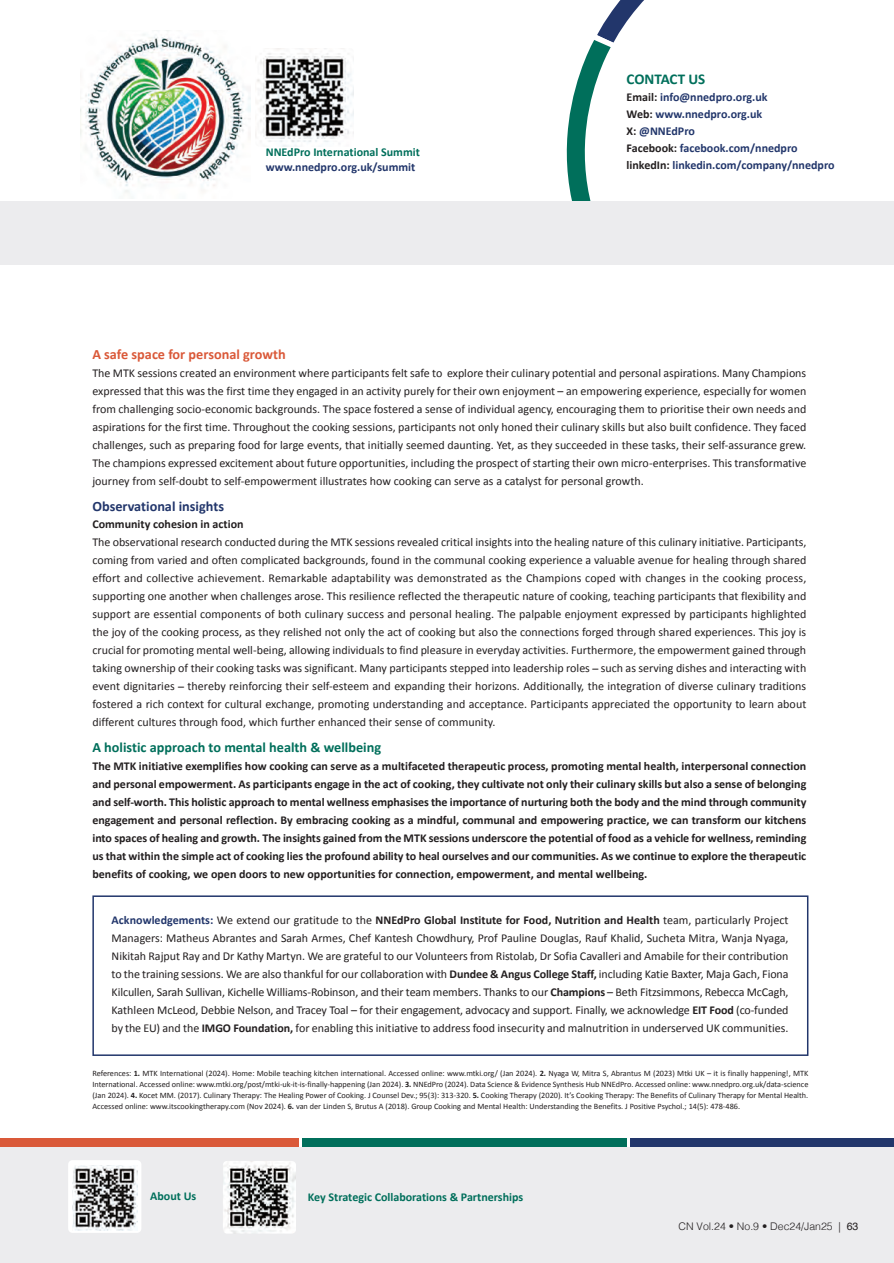
<style>
.page{position:relative;width:894px;height:1263px;background:#fff}
.page>*{position:absolute;margin:0;border:0;box-sizing:border-box;transform-origin:0 0}
.t1{font:700 15px "Calibri";color:#006f5b}
.t2{font:700 14.25px "Calibri";color:#006f5b}
.t3{font:700 14.25px "Calibri";color:#da5939}
.t4{font:700 14.25px "Calibri";color:#22366b}
.t5{font:12px/18px "Calibri";color:#231f20;text-align:justify}
.t6{font:700 12px/18px "Calibri";color:#231f20;text-align:justify}
.t7{font:700 12px "Calibri";color:#22366b}
.t8{font:700 12px/15px "Calibri";color:#006f5b}
.t9{font:300 10.5px "Helvetica";color:#231f20}
.t10{font:8.25px/11.2px "Calibri";color:#231f20;text-align:justify}
.s1{color:#22366b}
.s2{color:#231f20}
.s3{font-weight:700;color:#22366b}
.s4{font-weight:700}
.s5{font-weight:400}
</style>
<div class="page">
<svg style="left:566px;top:55px;width:21px;height:146px"></svg>
<svg style="left:587px;top:0;width:57px;height:201px"></svg>
<div style="left:0;top:1146px;width:893px;height:117px;background:#ececee"></div>
<div style="left:0;top:1138px;width:300px;height:8px;background:#da5939"></div>
<div style="left:0;top:201px;width:893px;height:64px;background:#ececee"></div>
<img style="left:255px;top:48px;width:99px;height:98px;border-radius:4px">
<img style="left:81px;top:34px;width:169px;height:159px">
<div style="left:92px;top:895px;width:716px;height:161px;border:2px solid #22366b"></div>
<img style="left:223px;top:1161px;width:72px;height:73px;border-radius:4px">
<div style="left:68px;top:1160px;width:73px;height:73px;background:#fff;border-radius:4px"></div>
<img style="left:72px;top:1165px;width:65px;height:65px">
<div style="left:300px;top:1138px;width:329px;height:8px;background:#006f5b"></div>
<div style="left:628px;top:1138px;width:265px;height:8px;background:#22366b"></div>
<svg style="left:299px;top:1138px;width:2px;height:8px"></svg>
<svg style="left:627px;top:1138px;width:2px;height:8px"></svg>
<p class="t8" style="left:266px;top:145px;width:156px">NNEdPro International Summit <span class="s1">www.nnedpro.org.uk/summit</span></p>
<p class="t1" style="left:626px;top:72px;width:80px">CONTACT US</p>
<p class="t7" style="left:626px;top:92px;width:142px"><span class="s2">Email:</span> info@nnedpro.org.uk</p>
<p class="t7" style="left:626px;top:109px;width:137px"><span class="s2">Web:</span> www.nnedpro.org.uk</p>
<p class="t7" style="left:626px;top:126px;width:70px"><span class="s2">X:</span> @NNEdPro</p>
<p class="t7" style="left:626px;top:143px;width:172px"><span class="s2">Facebook:</span> facebook.com/nnedpro</p>
<p class="t7" style="left:626px;top:160px;width:209px"><span class="s2">linkedIn:</span> linkedin.com/company/nnedpro</p>
<p class="t3" style="left:92px;top:348px;width:195px">A safe space for personal growth</p>
<p class="t5" style="left:92px;top:365px;width:715px">The MTK sessions created an environment where participants felt safe to explore their culinary potential and personal aspirations. Many Champions expressed that this was the first time they engaged in an activity purely for their own enjoyment – an empowering experience, especially for women from challenging socio‐economic backgrounds. The space fostered a sense of individual agency, encouraging them to prioritise their own needs and aspirations for the first time. Throughout the cooking sessions, participants not only honed their culinary skills but also built confidence. They faced challenges, such as preparing food for large events, that initially seemed daunting. Yet, as they succeeded in these tasks, their self‐assurance grew.<br>The champions expressed excitement about future opportunities, including the prospect of starting their own micro‐enterprises. This transformative journey from self‐doubt to self‐empowerment illustrates how cooking can serve as a catalyst for personal growth.</p>
<p class="t4" style="left:92px;top:500px;width:133px">Observational insights</p>
<p class="t6" style="left:92px;top:516px;width:153px">Community cohesion in action</p>
<p class="t5" style="left:92px;top:534px;width:715px">The observational research conducted during the MTK sessions revealed critical insights into the healing nature of this culinary initiative. Participants, coming from varied and often complicated backgrounds, found in the communal cooking experience a valuable avenue for healing through shared effort and collective achievement. Remarkable adaptability was demonstrated as the Champions coped with changes in the cooking process, supporting one another when challenges arose. This resilience reflected the therapeutic nature of cooking, teaching participants that flexibility and support are essential components of both culinary success and personal healing. The palpable enjoyment expressed by participants highlighted the joy of the cooking process, as they relished not only the act of cooking but also the connections forged through shared experiences. This joy is crucial for promoting mental well‐being, allowing individuals to find pleasure in everyday activities. Furthermore, the empowerment gained through taking ownership of their cooking tasks was significant. Many participants stepped into leadership roles – such as serving dishes and interacting with event dignitaries – thereby reinforcing their self‐esteem and expanding their horizons. Additionally, the integration of diverse culinary traditions fostered a rich context for cultural exchange, promoting understanding and acceptance. Participants appreciated the opportunity to learn about different cultures through food, which further enhanced their sense of community.</p>
<p class="t2" style="left:92px;top:741px;width:290px">A holistic approach to mental health &amp; wellbeing</p>
<p class="t6" style="left:92px;top:758px;width:715px">The MTK initiative exemplifies how cooking can serve as a multifaceted therapeutic process, promoting mental health, interpersonal connection and personal empowerment. As participants engage in the act of cooking, they cultivate not only their culinary skills but also a sense of belonging and self‐worth. This holistic approach to mental wellness emphasises the importance of nurturing both the body and the mind through community engagement and personal reflection. By embracing cooking as a mindful, communal and empowering practice, we can transform our kitchens into spaces of healing and growth. The insights gained from the MTK sessions underscore the potential of food as a vehicle for wellness, reminding us that within the simple act of cooking lies the profound ability to heal ourselves and our communities. As we continue to explore the therapeutic benefits of cooking, we open doors to new opportunities for connection, empowerment, and mental wellbeing.</p>
<p class="t5" style="left:112px;top:912px;width:678px"><span class="s3">Acknowledgements:</span> We extend our gratitude to the <span class="s4">NNEdPro Global Institute for Food, Nutrition and Health</span> team, particularly Project Managers: Matheus Abrantes and Sarah Armes, Chef Kantesh Chowdhury, Prof Pauline Douglas, Rauf Khalid, Sucheta Mitra, Wanja Nyaga, Nikitah Rajput Ray and Dr Kathy Martyn. We are grateful to our Volunteers from Ristolab, Dr Sofia Cavalleri and Amabile for their contribution to the training sessions. We are also thankful for our collaboration with <span class="s4">Dundee &amp; Angus College Staff,</span> including Katie Baxter, Maja Gach, Fiona Kilcullen, Sarah Sullivan, Kichelle Williams‐Robinson, and their team members. Thanks to our <span class="s4">Champions</span> – Beth Fitzsimmons, Rebecca McCagh, Kathleen McLeod, Debbie Nelson, and Tracey Toal – for their engagement, advocacy and support. Finally, we acknowledge <span class="s4">EIT Food</span> (co‐funded by the EU) and the <span class="s4">IMGO Foundation,</span> for enabling this initiative to address food insecurity and malnutrition in underserved UK communities.</p>
<p class="t10" style="left:92px;top:1068px;width:717px">References: <span class="s4">1.</span> MTK International (2024). Home: Mobile teaching kitchen international. Accessed online: www.mtki.org/ (Jan 2024). <span class="s4">2.</span> Nyaga W, Mitra S, Abrantus M (2023) Mtki UK – it is finally happening!, MTK International. Accessed online: www.mtki.org/post/mtki‐uk‐it‐is‐finally‐happening (Jan 2024). <span class="s4">3.</span> NNEdPro (2024). Data Science &amp; Evidence Synthesis Hub NNEdPro. Accessed online: www.nnedpro.org.uk/data‐science (Jan 2024). <span class="s4">4.</span> Kocet MM. (2017). Culinary Therapy: The Healing Power of Cooking. J Counsel Dev.; 95(3): 313‐320. <span class="s4">5.</span> Cooking Therapy (2020). It’s Cooking Therapy: The Benefits of Culinary Therapy for Mental Health.<br>Accessed online: www.itscookingtherapy.com (Nov 2024). <span class="s4">6.</span> van der Linden S, Brutus A (2018). Group Cooking and Mental Health: Understanding the Benefits. J Positive Psychol.; 14(5): 478‐486.</p>
<p class="t8" style="left:150px;top:1189px;width:48px">About Us</p>
<p class="t8" style="left:308px;top:1190px;width:217px">Key Strategic Collaborations &amp; Partnerships</p>
<p class="t9" style="left:678px;top:1222px;width:181px">CN Vol.24 • No.9 • Dec24/Jan25 | <span class="s5">63</span></p>
</div>
